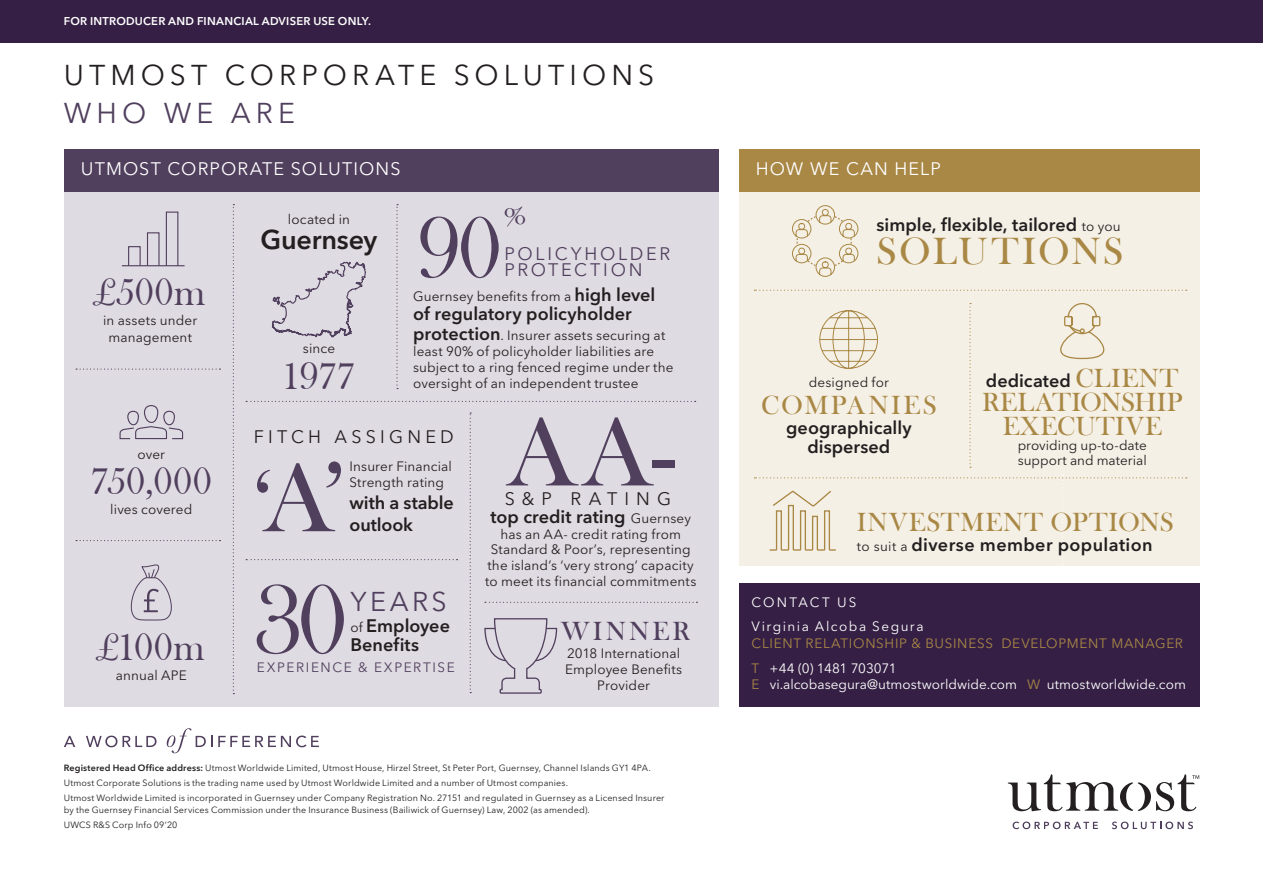
<style>
.page{position:relative;width:1263px;height:893px;background:#fff}
.page>*{position:absolute;margin:0;border:0;box-sizing:border-box;transform-origin:0 0}
.t1{font:102px "Bask Old Face";color:#503f5d}
.t2{font:90px "Bask Old Face";color:#503f5d}
.t3{font:39px "Bask Old Face";letter-spacing:-.005em;color:#503f5d}
.t4{font:39px "Bask Old Face";letter-spacing:.055em;color:#a98846}
.t5{font:28.5px "Avenir Next LT Pro";letter-spacing:.18em;color:#231f20}
.t6{font:28.5px "Avenir Next LT Pro";letter-spacing:.18em;color:#503f5d}
.t7{font:28.5px "Bask Old Face";color:#503f5d}
.t8{font:27px/24px "Bask Old Face";letter-spacing:.025em;color:#a98846;text-align:center}
.t9{font:27px "Bask Old Face";letter-spacing:.09em;color:#a98846}
.t10{font:600 27px "Avenir Next LT Pro";letter-spacing:-.01em;color:#231f20}
.t11{font:27px "Bask Old Face";letter-spacing:.11em;color:#503f5d}
.t12{font:27px "Avenir Next LT Pro";letter-spacing:.125em;color:#503f5d}
.t13{font:600 18px/19.5px "Avenir Next LT Pro";color:#231f20}
.t14{font:18px "Avenir Next LT Pro";letter-spacing:.06em;color:#fff}
.t15{font:600 18px "Avenir Next LT Pro";letter-spacing:.02em;color:#231f20}
.t16{font:18px/16.5px "Avenir Next LT Pro";letter-spacing:.15em;color:#503f5d}
.t17{font:18px "Avenir Next LT Pro";letter-spacing:.24em;color:#231f20}
.t18{font:13.5px/16.2px "Avenir Next LT Pro";letter-spacing:.01em;color:#231f20}
.t19{font:13.5px/24.8px "Avenir Next LT Pro";letter-spacing:.05em;color:#a98846}
.t20{font:13.5px "Avenir Next LT Pro";letter-spacing:.01em;color:#fff}
.t21{font:13.5px/24.8px "Avenir Next LT Pro";letter-spacing:.11em;color:#fff}
.t22{font:13.5px "Avenir Next LT Pro";letter-spacing:.125em;color:#503f5d}
.t23{font:600 11.25px "Avenir Next LT Pro";letter-spacing:.02em;color:#fff}
.t24{font:9px/15px "Avenir Next LT Pro";letter-spacing:.015em;color:#231f20}
.s1{font-weight:600;font-size:18px}
.s2{font-size:90px}
.s3{font-weight:400;font-size:13.5px}
.s4{font-weight:600}
.s5{font-family:"Bask Old Face";font-weight:400;font-size:27px;color:#a98846}
.s6{color:#fff}
.s7{color:#a98846}
</style>
<div class="page">
<svg style="left:1008px;top:774px;width:191px;height:37px"></svg>
<svg style="left:1013px;top:822px;width:85px;height:7px"></svg>
<svg style="left:1112px;top:822px;width:81px;height:7px"></svg>
<svg style="left:86px;top:736px;width:31px;height:11px"></svg>
<svg style="left:123px;top:736px;width:34px;height:11px"></svg>
<svg style="left:64px;top:736px;width:11px;height:11px"></svg>
<svg style="left:218px;top:735px;width:101px;height:12px"></svg>
<svg style="left:167px;top:728px;width:45px;height:25px"></svg>
<div style="left:0;top:0;width:1263px;height:43px;background:#351f44"></div>
<div style="left:64px;top:150px;width:655px;height:557px;background:#dfdbe2"></div>
<div style="left:64px;top:149px;width:655px;height:42px;background:#503f5d"></div>
<svg style="left:271px;top:261px;width:95px;height:77px"></svg>
<svg style="left:246px;top:401px;width:450px;height:1px"></svg>
<svg style="left:396px;top:204px;width:2px;height:185px"></svg>
<svg style="left:470px;top:412px;width:1px;height:281px"></svg>
<svg style="left:484px;top:618px;width:74px;height:76px"></svg>
<svg style="left:246px;top:559px;width:212px;height:1px"></svg>
<svg style="left:485px;top:602px;width:212px;height:1px"></svg>
<div style="left:739px;top:149px;width:460px;height:417px;background:#f5f0e5"></div>
<div style="left:739px;top:149px;width:460px;height:42px;background:#a98846"></div>
<hr style="left:122px;top:265px;width:63px;height:1px;background:#503f5d">
<div style="left:128px;top:246px;width:13px;height:20px;border:1px solid #503f5d"></div>
<div style="left:147px;top:232px;width:13px;height:34px;border:1px solid #503f5d"></div>
<div style="left:166px;top:212px;width:12px;height:54px;border:1px solid #503f5d"></div>
<svg style="left:76px;top:369px;width:144px;height:1px"></svg>
<div style="left:144px;top:405px;width:14px;height:18px;border:1px solid #503f5d;border-radius:7px"></div>
<div style="left:127px;top:411px;width:12px;height:14px;border:1px solid #503f5d;border-radius:5px"></div>
<div style="left:163px;top:411px;width:12px;height:14px;border:1px solid #503f5d;border-radius:5px"></div>
<svg style="left:119px;top:425px;width:65px;height:15px"></svg>
<svg style="left:233px;top:204px;width:1px;height:490px"></svg>
<svg style="left:130px;top:564px;width:42px;height:57px"></svg>
<svg style="left:76px;top:540px;width:144px;height:1px"></svg>
<svg style="left:792px;top:205px;width:67px;height:72px"></svg>
<svg style="left:1060px;top:303px;width:45px;height:57px"></svg>
<svg style="left:819px;top:310px;width:59px;height:59px"></svg>
<svg style="left:754px;top:290px;width:433px;height:1px"></svg>
<svg style="left:754px;top:475px;width:433px;height:109px"></svg>
<svg style="left:969px;top:303px;width:2px;height:165px"></svg>
<div style="left:739px;top:584px;width:460px;height:123px;background:#351f44"></div>
<p class="t23" style="left:64px;top:15px;width:309px">FOR INTRODUCER AND FINANCIAL ADVISER USE ONLY.</p>
<h3 class="t5" style="left:64px;top:58px;width:592px">UTMOST CORPORATE SOLUTIONS</h3>
<h3 class="t6" style="left:64px;top:96px;width:233px">WHO WE ARE</h3>
<h3 class="t14" style="left:81px;top:158px;width:321px">UTMOST CORPORATE SOLUTIONS</h3>
<h3 class="t18" style="left:288px;top:211px;width:64px">located in</h3>
<h3 class="t10" style="left:260px;top:223px;width:118px">Guernsey</h3>
<h3 class="t3" style="left:95px;top:271px;width:111px">£500m</h3>
<h3 class="t18" style="left:103px;top:313px;width:96px;text-align:center">in assets under management</h3>
<h3 class="t18" style="left:303px;top:340px;width:34px">since</h3>
<h3 class="t3" style="left:282px;top:355px;width:75px">1977</h3>
<h3 class="t7" style="left:504px;top:199px;width:23px">%</h3>
<h3 class="t16" style="left:504px;top:245px;width:167px">POLICYHOLDER<br>PROTECTION</h3>
<h2 class="t2" style="left:417px;top:198px;width:87px">90</h2>
<h3 class="t18" style="left:413px;top:288px;width:244px">Guernsey benefits from a <span class="s1">high level</span></h3>
<h3 class="t13" style="left:413px;top:304px;width:220px">of regulatory policyholder</h3>
<h3 class="t18" style="left:413px;top:327px;width:262px"><span class="s1">protection</span>. Insurer assets securing at least 90% of policyholder liabilities are subject to a ring fenced regime under the oversight of an independent trustee</h3>
<h3 class="t18" style="left:137px;top:446px;width:29px">over</h3>
<h3 class="t3" style="left:91px;top:459px;width:123px">750,000</h3>
<h3 class="t18" style="left:110px;top:501px;width:84px">lives covered</h3>
<h3 class="t3" style="left:98px;top:625px;width:108px">£100m</h3>
<h3 class="t18" style="left:116px;top:667px;width:72px">annual APE</h3>
<h3 class="t17" style="left:254px;top:426px;width:201px">FITCH ASSIGNED</h3>
<h3 class="t18" style="left:350px;top:458px;width:104px">Insurer Financial<br>Strength rating</h3>
<h3 class="t13" style="left:350px;top:493px;width:106px">with a stable</h3>
<h1 class="t1" style="left:253px;top:441px;width:94px"><span class="s2">‘</span>A’</h1>
<h3 class="t13" style="left:350px;top:514px;width:65px">outlook</h3>
<h1 class="t1" style="left:253px;top:563px;width:97px">30</h1>
<h3 class="t12" style="left:350px;top:585px;width:98px">YEARS</h3>
<h3 class="t13" style="left:350px;top:615px;width:101px"><span class="s3">of</span> Employee<br>Benefits</h3>
<h3 class="t22" style="left:257px;top:659px;width:199px">EXPERIENCE &amp; EXPERTISE</h3>
<h1 class="t1" style="left:507px;top:396px;width:171px">AA-</h1>
<h3 class="t17" style="left:505px;top:488px;width:168px">S&amp;P RATING</h3>
<h3 class="t13" style="left:490px;top:507px;width:202px">top credit rating <span class="s3">Guernsey</span></h3>
<h3 class="t18" style="left:485px;top:526px;width:213px;line-height:15.8px;text-align:center">has an AA- credit rating from Standard &amp; Poor’s, representing the island’s ‘very strong’ capacity to meet its financial commitments</h3>
<h3 class="t11" style="left:561px;top:616px;width:130px">WINNER</h3>
<h3 class="t18" style="left:565px;top:645px;width:119px;line-height:15.8px;text-align:center">2018 International<br>Employee Benefits<br>Provider</h3>
<p class="t24" style="left:64px;top:760px;width:602px"><span class="s4">Registered Head Office address:</span> Utmost Worldwide Limited, Utmost House, Hirzel Street, St Peter Port, Guernsey, Channel Islands GY1 4PA.<br>Utmost Corporate Solutions is the trading name used by Utmost Worldwide Limited and a number of Utmost companies.<br>Utmost Worldwide Limited is incorporated in Guernsey under Company Registration No. 27151 and regulated in Guernsey as a Licensed Insurer</p>
<p class="t24" style="left:64px;top:803px;width:528px">by the Guernsey Financial Services Commission under the Insurance Business (Bailiwick of Guernsey) Law, 2002 (as amended).<br>UWCS R&amp;S Corp Info 09’20</p>
<h3 class="t14" style="left:756px;top:158px;width:186px">HOW WE CAN HELP</h3>
<h3 class="t13" style="left:876px;top:215px;width:246px">simple, flexible, tailored <span class="s3">to you</span></h3>
<h3 class="t4" style="left:876px;top:230px;width:248px">SOLUTIONS</h3>
<h3 class="t18" style="left:809px;top:374px;width:82px">designed for</h3>
<h3 class="t9" style="left:761px;top:391px;width:177px">COMPANIES</h3>
<h3 class="t13" style="left:786px;top:418px;width:127px;text-align:center">geographically dispersed</h3>
<h3 class="t13" style="left:986px;top:371px;width:194px">dedicated <span class="s5">CLIENT</span></h3>
<h3 class="t8" style="left:982px;top:391px;width:202px">RELATIONSHIP<br>EXECUTIVE</h3>
<h3 class="t18" style="left:1018px;top:438px;width:131px;line-height:15px">providing up-to-date support and material</h3>
<h3 class="t8" style="left:857px;top:511px;width:318px">INVESTMENT OPTIONS</h3>
<h3 class="t15" style="left:857px;top:533px;width:297px"><span class="s3">to suit a</span> diverse member population</h3>
<h3 class="t21" style="left:752px;top:589px;width:174px">CONTACT US<br>Virginia Alcoba Segura</h3>
<h3 class="t19" style="left:752px;top:631px;width:433px">CLIENT RELATIONSHIP &amp; BUSINESS DEVELOPMENT MANAGER<br>T <span class="s6">+44 (0) 1481 703071</span></h3>
<h3 class="t20" style="left:752px;top:676px;width:436px"><span class="s7">E</span> vi.alcobasegura@utmostworldwide.com <span class="s7">W</span> utmostworldwide.com</h3>
</div>
